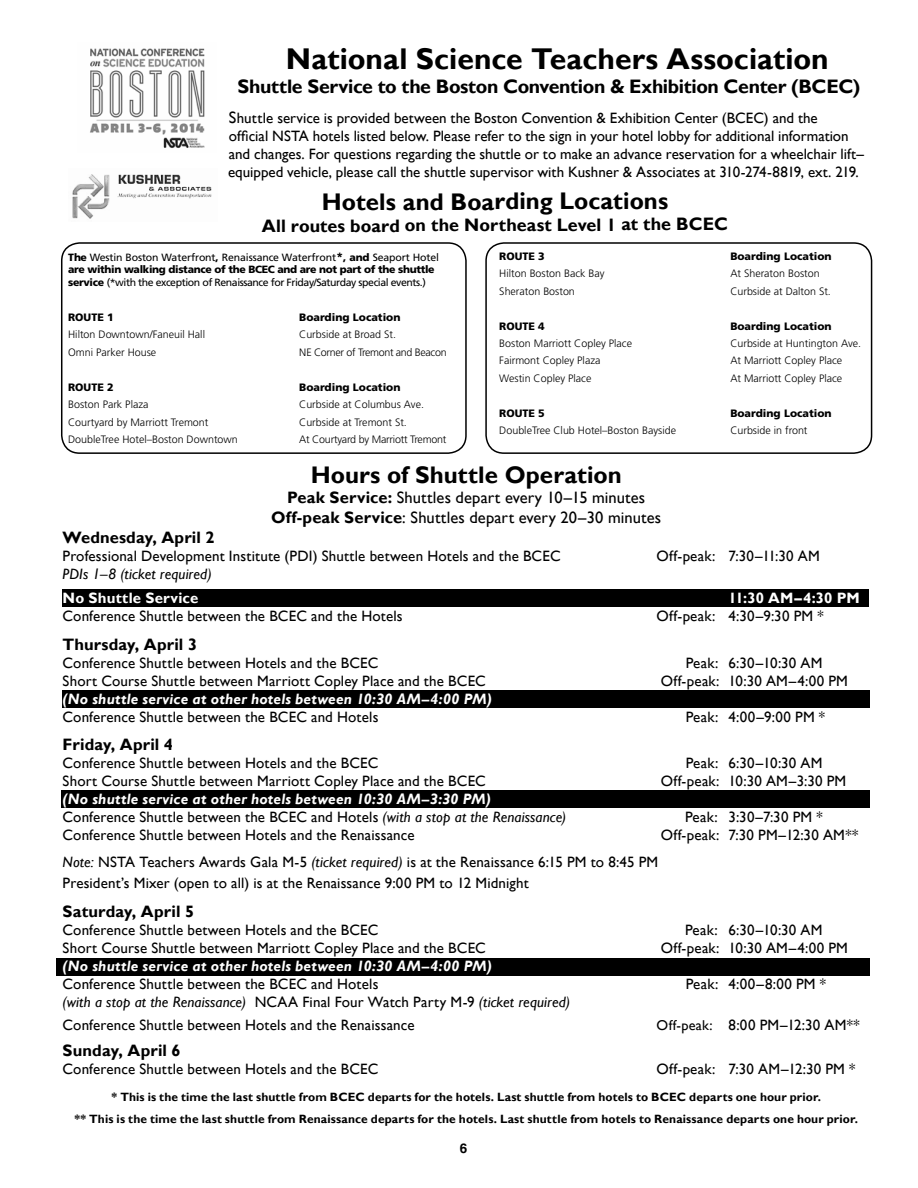
<style>
.page{position:relative;width:918px;height:1188px;background:#fff}
.page>*{position:absolute;margin:0;border:0;box-sizing:border-box;transform-origin:0 0}
.t1{font:700 30px "Gill Sans";color:#000}
.t2{font:700 24px "Gill Sans";color:#000}
.t3{font:700 19.5px "Gill Sans";letter-spacing:-.02em;color:#000}
.t4{font:700 18px "Gill Sans";color:#000}
.t5{font:16.5px/19.8px "Gill Sans";letter-spacing:.01em;color:#000;text-align:center}
.t6{font:700 16.5px "Gill Sans";letter-spacing:.005em;color:#000}
.t7{font:15px/18px "Gill Sans";letter-spacing:.01em;color:#000}
.t8{font:italic 700 15px/18px "Gill Sans";letter-spacing:.015em;color:#fff}
.t9{font:700 15px "Gill Sans";letter-spacing:.01em;color:#fff}
.t10{font:italic 15px "Gill Sans";letter-spacing:.01em;color:#000}
.t11{font:700 13.5px "Helvetica LT Std";color:#000}
.t12{font:700 12px/21.6px "Gill Sans";letter-spacing:.01em;color:#000;text-align:center}
.t13{font:300 10.65px "Frutiger LT Std";color:#000}
.t14{font:900 10.65px "Frutiger LT Std";color:#000}
.t15{font:300 10.65px "Frutiger LT Std";letter-spacing:-.02em;color:#000}
.t16{font:300 10.65px "Frutiger LT Std";letter-spacing:-.03em;color:#000}
.t17{font:10.5px/12.8px "Frutiger LT Std";letter-spacing:-.04em;color:#000}
.s1{font-size:16.5px}
.s2{font-weight:900}
.s3{font-weight:900;font-size:12px}
.s4{font-weight:700}
.s5{color:#fff}
.s6{font-weight:400;font-style:normal;color:#000}
.s7{font-weight:400;color:#000}
.s8{font-style:italic}
.s9{font-size:14.25px}
</style>
<div class="page">
<img style="left:90px;top:48px;width:115px;height:100px">
<div style="left:63px;top:590px;width:806px;height:17px;background:#000"></div>
<div style="left:63px;top:690px;width:807px;height:17px;background:#000"></div>
<div style="left:61px;top:791px;width:809px;height:17px;background:#000"></div>
<div style="left:56px;top:958px;width:813px;height:17px;background:#000"></div>
<div style="left:61px;top:242px;width:406px;height:212px;border:2px solid #000;border-radius:18px"></div>
<div style="left:485px;top:242px;width:387px;height:212px;border:2px solid #000;border-radius:18px"></div>
<img style="left:72px;top:174px;width:140px;height:45px">
<h1 class="t1" style="left:286px;top:41px;width:544px">National Science Teachers Association</h1>
<h3 class="t3" style="left:238px;top:75px;width:624px">Shuttle Service to the Boston Convention &amp; Exhibition Center (BCEC)</h3>
<p class="t7" style="left:228px;top:109px;width:638px"><span class="s1">S</span>huttle service is provided between the Boston Convention &amp; Exhibition Center (BCEC) and the<br>official NSTA hotels listed below. Please refer to the sign in your hotel lobby for additional information and changes. For questions regarding the shuttle or to make an advance reservation for a wheelchair lift– equipped vehicle, please call the shuttle supervisor with Kushner &amp; Associates at 310-274-8819, ext. 219.</p>
<h2 class="t2" style="left:322px;top:187px;width:348px">Hotels and Boarding Locations</h2>
<p class="t4" style="left:262px;top:214px;width:468px">All routes board on the Northeast Level 1 at the BCEC</p>
<p class="t17" style="left:68px;top:251px;width:372px"><span class="s2">The</span> Westin Boston Waterfront<span class="s2">,</span> Renaissance Waterfront<span class="s3">*</span><span class="s2">, and</span> Seaport Hotel <span class="s2">are within walking distance of the BCEC and are not part of the shuttle service</span> (*with the exception of Renaissance for Friday/Saturday special events.)</p>
<p class="t14" style="left:68px;top:311px;width:47px">ROUTE 1</p>
<p class="t14" style="left:299px;top:311px;width:103px">Boarding Location</p>
<p class="t13" style="left:68px;top:329px;width:138px">Hilton Downtown/Faneuil Hall</p>
<p class="t13" style="left:299px;top:329px;width:98px">Curbside at Broad St.</p>
<p class="t13" style="left:68px;top:346px;width:90px">Omni Parker House</p>
<p class="t16" style="left:299px;top:346px;width:149px">NE Corner of Tremont and Beacon</p>
<p class="t14" style="left:68px;top:381px;width:47px">ROUTE 2</p>
<p class="t14" style="left:299px;top:381px;width:103px">Boarding Location</p>
<p class="t13" style="left:68px;top:399px;width:82px">Boston Park Plaza</p>
<p class="t13" style="left:299px;top:399px;width:126px">Curbside at Columbus Ave.</p>
<p class="t13" style="left:68px;top:416px;width:142px">Courtyard by Marriott Tremont</p>
<p class="t13" style="left:299px;top:416px;width:109px">Curbside at Tremont St.</p>
<p class="t13" style="left:68px;top:433px;width:171px">DoubleTree Hotel–Boston Downtown</p>
<p class="t15" style="left:299px;top:433px;width:149px">At Courtyard by Marriott Tremont</p>
<p class="t14" style="left:499px;top:250px;width:47px">ROUTE 3</p>
<p class="t14" style="left:730px;top:250px;width:103px">Boarding Location</p>
<p class="t13" style="left:499px;top:268px;width:107px">Hilton Boston Back Bay</p>
<p class="t13" style="left:730px;top:268px;width:91px">At Sheraton Boston</p>
<p class="t13" style="left:499px;top:285px;width:77px">Sheraton Boston</p>
<p class="t13" style="left:730px;top:285px;width:102px">Curbside at Dalton St.</p>
<p class="t14" style="left:499px;top:319px;width:47px">ROUTE 4</p>
<p class="t14" style="left:730px;top:319px;width:103px">Boarding Location</p>
<p class="t13" style="left:499px;top:337px;width:134px">Boston Marriott Copley Place</p>
<p class="t13" style="left:730px;top:337px;width:132px">Curbside at Huntington Ave.</p>
<p class="t13" style="left:499px;top:355px;width:103px">Fairmont Copley Plaza</p>
<p class="t13" style="left:730px;top:355px;width:113px">At Marriott Copley Place</p>
<p class="t13" style="left:499px;top:372px;width:94px">Westin Copley Place</p>
<p class="t13" style="left:730px;top:372px;width:113px">At Marriott Copley Place</p>
<p class="t14" style="left:499px;top:407px;width:47px">ROUTE 5</p>
<p class="t14" style="left:730px;top:407px;width:103px">Boarding Location</p>
<p class="t13" style="left:499px;top:425px;width:178px">DoubleTree Club Hotel–Boston Bayside</p>
<p class="t13" style="left:730px;top:425px;width:79px">Curbside in front</p>
<h2 class="t2" style="left:311px;top:461px;width:312px">Hours of Shuttle Operation</h2>
<p class="t5" style="left:271px;top:488px;width:391px"><span class="s4">Peak Service:</span> Shuttles depart every 10–15 minutes<br><span class="s4">Off-peak Service</span>: Shuttles depart every 20–30 minutes</p>
<p class="t6" style="left:63px;top:527px;width:154px">Wednesday, April 2</p>
<p class="t7" style="left:63px;top:547px;width:500px">Professional Development Institute (PDI) Shuttle between Hotels and the BCEC</p>
<p class="t7" style="left:657px;top:547px;width:165px">Off-peak: 7:30–11:30 AM</p>
<p class="t10" style="left:63px;top:565px;width:151px">PDIs 1–8 (ticket required)</p>
<p class="t9" style="left:63px;top:589px;width:137px">No Shuttle Service</p>
<p class="t9" style="left:729px;top:589px;width:133px">11:30 AM–4:30 PM</p>
<p class="t7" style="left:63px;top:607px;width:345px">Conference Shuttle between the BCEC and the Hotels<span class="s5">\</span></p>
<p class="t7" style="left:657px;top:607px;width:169px">Off-peak: 4:30–9:30 PM *</p>
<p class="t6" style="left:63px;top:634px;width:136px">Thursday, April 3</p>
<p class="t7" style="left:63px;top:654px;width:317px">Conference Shuttle between Hotels and the BCEC</p>
<p class="t7" style="left:686px;top:654px;width:138px">Peak: 6:30–10:30 AM</p>
<p class="t7" style="left:63px;top:672px;width:425px">Short Course Shuttle between Marriott Copley Place and the BCEC</p>
<p class="t7" style="left:661px;top:672px;width:189px">Off-peak: 10:30 AM–4:00 PM</p>
<p class="t8" style="left:63px;top:690px;width:431px">(No shuttle service at other hotels between 10:30 AM–4:00 PM)</p>
<p class="t7" style="left:63px;top:708px;width:317px">Conference Shuttle between the BCEC and Hotels</p>
<p class="t7" style="left:686px;top:708px;width:141px">Peak: 4:00–9:00 PM *</p>
<p class="t6" style="left:63px;top:735px;width:112px">Friday, April 4</p>
<p class="t7" style="left:63px;top:755px;width:317px">Conference Shuttle between Hotels and the BCEC</p>
<p class="t7" style="left:686px;top:755px;width:138px">Peak: 6:30–10:30 AM</p>
<p class="t7" style="left:63px;top:773px;width:425px">Short Course Shuttle between Marriott Copley Place and the BCEC</p>
<p class="t7" style="left:661px;top:773px;width:187px">Off-peak: 10:30 AM–3:30 PM</p>
<p class="t8" style="left:63px;top:791px;width:505px">(No shuttle service at other hotels between 10:30 AM–3:30 PM)<br><span class="s6">Conference Shuttle between the BCEC and Hotels</span> <span class="s7">(with a stop at the Renaissance)</span></p>
<p class="t7" style="left:685px;top:809px;width:139px">Peak: 3:30–7:30 PM *</p>
<p class="t7" style="left:63px;top:827px;width:354px">Conference Shuttle between Hotels and the Renaissance</p>
<p class="t7" style="left:661px;top:827px;width:199px">Off-peak: 7:30 PM–12:30 AM**</p>
<p class="t7" style="left:63px;top:852px;width:597px;line-height:21px"><span class="s8">Note:</span> NSTA Teachers Awards Gala M-5 <span class="s8">(ticket required)</span> is at the Renaissance 6:15 PM to 8:45 PM<br>President’s Mixer (open to all) is at the Renaissance 9:00 PM to 12 Midnight</p>
<p class="t6" style="left:63px;top:902px;width:133px">Saturday, April 5</p>
<p class="t7" style="left:63px;top:922px;width:317px">Conference Shuttle between Hotels and the BCEC</p>
<p class="t7" style="left:685px;top:922px;width:139px">Peak: 6:30–10:30 AM</p>
<p class="t7" style="left:63px;top:940px;width:425px">Short Course Shuttle between Marriott Copley Place and the BCEC</p>
<p class="t7" style="left:661px;top:940px;width:189px">Off-peak: 10:30 AM–4:00 PM</p>
<p class="t8" style="left:63px;top:958px;width:431px">(No shuttle service at other hotels between 10:30 AM–4:00 PM)</p>
<p class="t7" style="left:63px;top:976px;width:317px">Conference Shuttle between the BCEC and Hotels</p>
<p class="t7" style="left:686px;top:976px;width:142px">Peak: 4:00–8:00 PM *</p>
<p class="t7" style="left:63px;top:991px;width:509px;line-height:22.5px"><span class="s8">(with a stop at the Renaissance)</span> NCAA Final Four Watch Party M-9 <span class="s8">(ticket required)<br></span>Conference Shuttle between Hotels and the Renaissance</p>
<p class="t7" style="left:657px;top:1016px;width:205px"><span class="s9">Off-peak:</span> 8:00 PM–12:30 AM**</p>
<p class="t6" style="left:63px;top:1040px;width:120px">Sunday, April 6</p>
<p class="t7" style="left:63px;top:1060px;width:317px">Conference Shuttle between Hotels and the BCEC</p>
<p class="t7" style="left:657px;top:1060px;width:200px">Off-peak: 7:30 AM–12:30 PM *</p>
<p class="t12" style="left:75px;top:1087px;width:785px">* This is the time the last shuttle from BCEC departs for the hotels. Last shuttle from hotels to BCEC departs one hour prior.<br>** This is the time the last shuttle from Renaissance departs for the hotels. Last shuttle from hotels to Renaissance departs one hour prior.</p>
<p class="t11" style="left:460px;top:1140px;width:9px">6</p>
</div>
